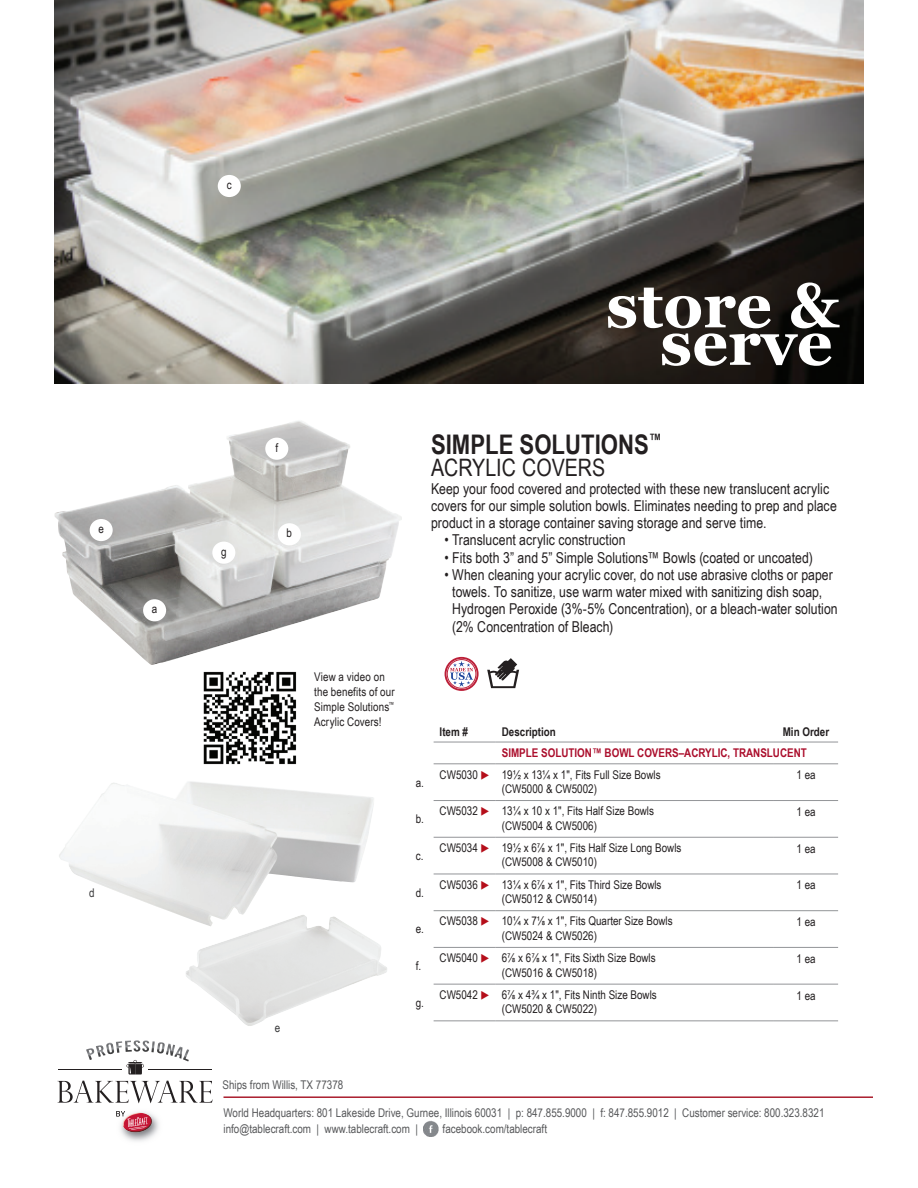
<style>
.page{position:relative;width:918px;height:1188px;background:#fff}
.page>*{position:absolute;margin:0;border:0;box-sizing:border-box;transform-origin:0 0}
.t1{font:700 63px "Georgia";color:#fff}
.t2{font:700 27px "Arial Narrow";color:#231f20}
.t3{font:24px "Arial Narrow";color:#231f20}
.t4{font:15px/17.2px "Arial Narrow";letter-spacing:.005em;color:#231f20}
.t5{font:12px/14.4px "Arial Narrow";color:#231f20;text-align:center}
.t6{font:12px/16.5px "Arial Narrow";color:#57585a}
.t7{font:700 12px "Arial Narrow";color:#ab0e2c}
.t8{font:700 12px "Arial Narrow";color:#231f20}
.t9{font:12px "Arial Narrow";color:#383839}
.s1{color:#b50e1a}
</style>
<div class="page">
<hr style="left:224px;top:1096px;width:649px;height:2px;background:#aa1d2d">
<img style="left:424px;top:1120px;width:15px;height:17px">
<svg style="left:57px;top:1081px;width:156px;height:22px"></svg>
<hr style="left:59px;top:1070px;width:63px;height:1px;background:#231f20">
<hr style="left:149px;top:1070px;width:63px;height:1px;background:#231f20">
<svg style="left:86px;top:1040px;width:103px;height:35px"></svg>
<img style="left:120px;top:1114px;width:39px;height:27px">
<img style="left:122px;top:1113px;width:30px;height:20px">
<hr style="left:129px;top:1126px;width:17px;height:3px;background:#fff">
<hr style="left:131px;top:1127px;width:14px;height:3px;background:#fff">
<svg style="left:116px;top:1111px;width:32px;height:16px"></svg>
<hr style="left:496px;top:800px;width:278px;height:1px;background:#939598">
<hr style="left:496px;top:837px;width:278px;height:1px;background:#939598">
<hr style="left:496px;top:874px;width:278px;height:1px;background:#939598">
<hr style="left:496px;top:910px;width:278px;height:1px;background:#939598">
<hr style="left:496px;top:947px;width:278px;height:1px;background:#939598">
<hr style="left:496px;top:984px;width:278px;height:1px;background:#939598">
<hr style="left:496px;top:1021px;width:278px;height:1px;background:#939598">
<hr style="left:774px;top:800px;width:64px;height:1px;background:#939598">
<hr style="left:774px;top:837px;width:64px;height:1px;background:#939598">
<hr style="left:774px;top:874px;width:64px;height:1px;background:#939598">
<hr style="left:774px;top:910px;width:64px;height:1px;background:#939598">
<hr style="left:774px;top:947px;width:64px;height:1px;background:#939598">
<hr style="left:774px;top:984px;width:64px;height:1px;background:#939598">
<hr style="left:774px;top:1021px;width:64px;height:1px;background:#939598">
<hr style="left:434px;top:742px;width:62px;height:1px;background:#939598">
<hr style="left:496px;top:742px;width:278px;height:1px;background:#939598">
<hr style="left:774px;top:742px;width:64px;height:1px;background:#939598">
<hr style="left:774px;top:764px;width:64px;height:1px;background:#939598">
<hr style="left:496px;top:764px;width:278px;height:1px;background:#939598">
<hr style="left:434px;top:764px;width:62px;height:1px;background:#939598">
<hr style="left:434px;top:800px;width:62px;height:1px;background:#939598">
<hr style="left:434px;top:837px;width:62px;height:1px;background:#939598">
<hr style="left:434px;top:874px;width:62px;height:1px;background:#939598">
<hr style="left:434px;top:910px;width:62px;height:1px;background:#939598">
<hr style="left:434px;top:947px;width:62px;height:1px;background:#939598">
<hr style="left:434px;top:984px;width:62px;height:1px;background:#939598">
<hr style="left:434px;top:1021px;width:62px;height:1px;background:#939598">
<div style="left:445px;top:657px;width:34px;height:34px;border:2px solid #bc1f38;border-radius:50%"></div>
<div style="left:447px;top:659px;width:29px;height:29px;border:1px solid #bc1f38;border-radius:50%"></div>
<svg style="left:450px;top:661px;width:23px;height:26px"></svg>
<svg style="left:487px;top:658px;width:32px;height:30px"></svg>
<img style="left:55px;top:0;width:808px;height:383px">
<img style="left:186px;top:926px;width:201px;height:100px">
<img style="left:59px;top:781px;width:315px;height:145px">
<img style="left:54px;top:421px;width:348px;height:244px">
<div style="left:265px;top:438px;width:23px;height:22px;background:#fff;border-radius:50%"></div>
<div style="left:278px;top:523px;width:23px;height:22px;background:#fff;border-radius:50%"></div>
<div style="left:212px;top:542px;width:23px;height:22px;background:#fff;border-radius:50%"></div>
<div style="left:90px;top:519px;width:23px;height:22px;background:#fff;border-radius:50%"></div>
<div style="left:143px;top:599px;width:23px;height:22px;background:#fff;border-radius:50%"></div>
<img style="left:195px;top:664px;width:109px;height:101px">
<div style="left:218px;top:175px;width:23px;height:22px;background:#fff;border-radius:50%"></div>
<p class="t5" style="left:98px;top:521px;width:7px">e</p>
<p class="t5" style="left:152px;top:601px;width:7px">a</p>
<p class="t9" style="left:89px;top:884px;width:7px">d</p>
<p class="t5" style="left:227px;top:177px;width:6px">c</p>
<h1 class="t1" style="left:606px;top:265px;width:235px">store &amp;</h1>
<h1 class="t1" style="left:660px;top:303px;width:174px">serve</h1>
<p class="t5" style="left:221px;top:544px;width:7px">g</p>
<p class="t5" style="left:275px;top:440px;width:4px">f</p>
<p class="t5" style="left:287px;top:525px;width:7px">b</p>
<p class="t5" style="left:314px;top:669px;width:82px;line-height:15px;text-align:left">View a video on the benefits of our<br>Simple Solutions<sup>™<br></sup>Acrylic Covers!</p>
<p class="t9" style="left:275px;top:1019px;width:7px">e</p>
<p class="t6" style="left:223px;top:1076px;width:122px">Ships from Willis, TX 77378</p>
<h2 class="t2" style="left:431px;top:424px;width:232px">SIMPLE SOLUTIONS<sup>™</sup></h2>
<h3 class="t3" style="left:431px;top:450px;width:176px">ACRYLIC COVERS</h3>
<p class="t4" style="left:431px;top:479px;width:407px">Keep your food covered and protected with these new translucent acrylic covers for our simple solution bowls. Eliminates needing to prep and place product in a storage container saving storage and serve time.</p>
<p class="t4" style="left:445px;top:531px;width:183px">• Translucent acrylic construction</p>
<p class="t4" style="left:445px;top:548px;width:370px">• Fits both 3” and 5” Simple Solutions™ Bowls (coated or uncoated)</p>
<p class="t4" style="left:452px;top:565px;width:387px;text-indent:-8px">• When cleaning your acrylic cover, do not use abrasive cloths or paper towels. To sanitize, use warm water mixed with sanitizing dish soap, Hydrogen Peroxide (3%-5% Concentration), or a bleach-water solution (2% Concentration of Bleach)</p>
<p class="t8" style="left:440px;top:723px;width:30px">Item #</p>
<p class="t8" style="left:502px;top:723px;width:56px">Description</p>
<p class="t8" style="left:783px;top:723px;width:48px">Min Order</p>
<p class="t7" style="left:502px;top:744px;width:307px">SIMPLE SOLUTION™ BOWL COVERS–ACRYLIC, TRANSLUCENT</p>
<p class="t5" style="left:416px;top:775px;width:10px">a.</p>
<p class="t5" style="left:440px;top:767px;width:223px">CW5030 <span class="s1">◆</span> 19½ x 13¼ x 1", Fits Full Size Bowls (CW5000 &amp; CW5002)</p>
<p class="t5" style="left:796px;top:767px;width:21px">1 ea</p>
<p class="t5" style="left:416px;top:811px;width:10px">b.</p>
<p class="t5" style="left:440px;top:803px;width:216px">CW5032 <span class="s1">◆</span> 13¼ x 10 x 1", Fits Half Size Bowls (CW5004 &amp; CW5006)</p>
<p class="t5" style="left:796px;top:804px;width:21px">1 ea</p>
<p class="t5" style="left:416px;top:848px;width:9px">c.</p>
<p class="t5" style="left:502px;top:840px;width:181px;text-align:left;text-indent:-62px">CW5034 <span class="s1">◆</span> 19½ x 6⅞ x 1", Fits Half Size Long Bowls (CW5008 &amp; CW5010)</p>
<p class="t5" style="left:796px;top:841px;width:21px">1 ea</p>
<p class="t5" style="left:416px;top:885px;width:10px">d.</p>
<p class="t5" style="left:440px;top:877px;width:223px">CW5036 <span class="s1">◆</span> 13¼ x 6⅞ x 1", Fits Third Size Bowls (CW5012 &amp; CW5014)</p>
<p class="t5" style="left:796px;top:878px;width:21px">1 ea</p>
<p class="t5" style="left:416px;top:922px;width:10px">e.</p>
<p class="t5" style="left:502px;top:914px;width:172px;text-align:left;text-indent:-62px">CW5038 <span class="s1">◆</span> 10¼ x 7⅛ x 1", Fits Quarter Size Bowls (CW5024 &amp; CW5026)</p>
<p class="t5" style="left:796px;top:914px;width:21px">1 ea</p>
<p class="t5" style="left:416px;top:958px;width:7px">f.</p>
<p class="t5" style="left:440px;top:950px;width:218px">CW5040 <span class="s1">◆</span> 6⅞ x 6⅞ x 1", Fits Sixth Size Bowls (CW5016 &amp; CW5018)</p>
<p class="t5" style="left:796px;top:951px;width:21px">1 ea</p>
<p class="t5" style="left:416px;top:995px;width:10px">g.</p>
<p class="t5" style="left:440px;top:987px;width:219px">CW5042 <span class="s1">◆</span> 6⅞ x 4¾ x 1", Fits Ninth Size Bowls (CW5020 &amp; CW5022)</p>
<p class="t5" style="left:796px;top:988px;width:21px">1 ea</p>
<p class="t6" style="left:224px;top:1104px;width:603px">World Headquarters: 801 Lakeside Drive, Gurnee, Illinois 60031 | p: 847.855.9000 | f: 847.855.9012 | Customer service: 800.323.8321 info@tablecraft.com | www.tablecraft.com |</p>
<p class="t6" style="left:443px;top:1121px;width:106px">facebook.com/tablecraft</p>
</div>
